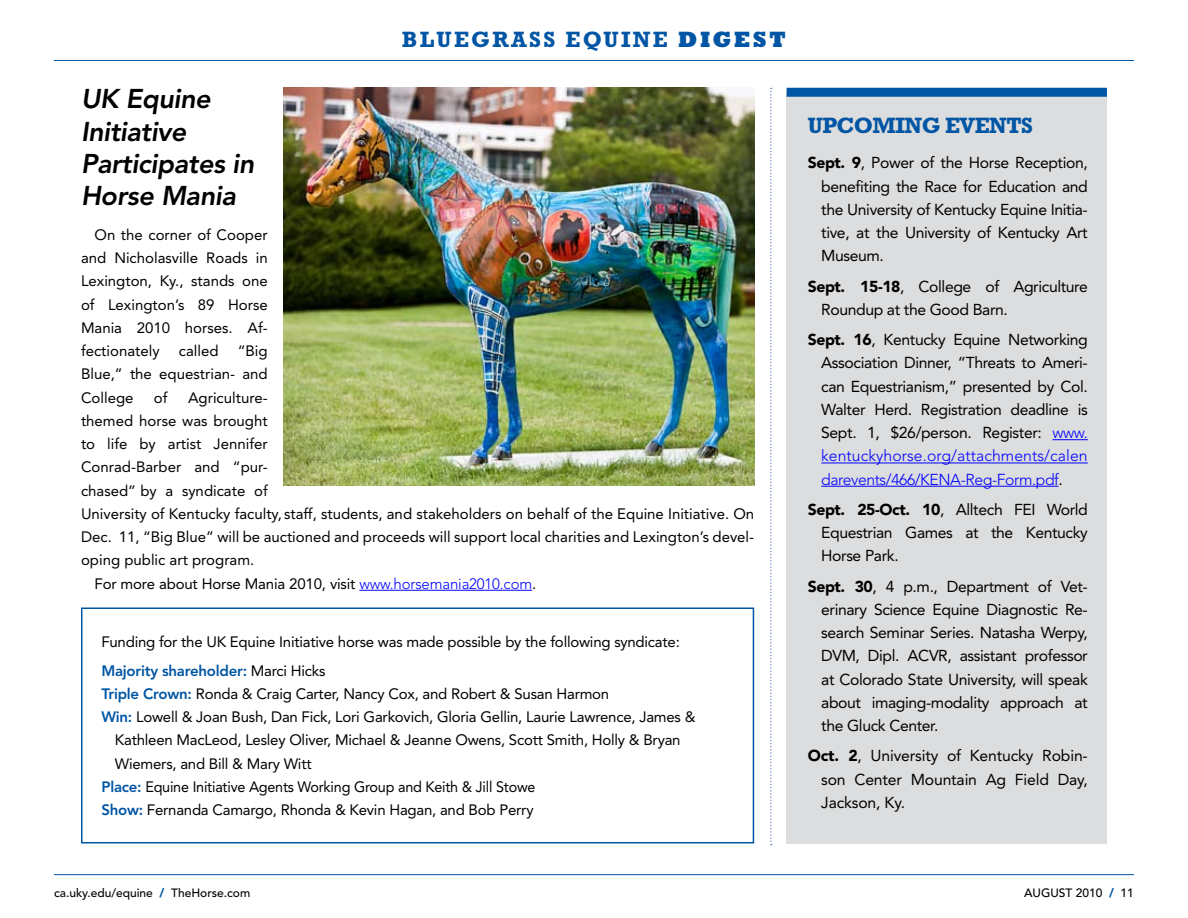
<style>
.page{position:relative;width:1188px;height:918px;background:#fff}
.page>*{position:absolute;margin:0;border:0;box-sizing:border-box;transform-origin:0 0}
.t1{font:italic 800 27px/32.4px "Avenir LT Std";letter-spacing:-.015em;color:#000}
.t2{font:700 22.5px "Rockwell Std";letter-spacing:.1em;color:#0055a4}
.t3{font:700 22.5px "Rockwell Std";letter-spacing:-.025em;color:#0055a4}
.t4{font:15.75px/23.2px "Avenir LT Std";letter-spacing:-.025em;color:#000;text-align:justify}
.t5{font:15px/23.2px "Avenir LT Std";letter-spacing:-.01em;color:#000;text-align:justify}
.t6{font:15px "Avenir LT Std";letter-spacing:-.01em;color:#000;scale:.96 1}
.t7{font:500 12px "Avenir LT Std";color:#000}
.s1{font-weight:800}
.s2{font-weight:300;color:#00f}
.s3{font-weight:800;color:#0055a4}
.s4{font-weight:900}
.s5{font-weight:900;color:#0055a4}
</style>
<div class="page">
<hr style="left:54px;top:874px;width:1080px;height:1px;background:#0055a4">
<svg style="left:770px;top:88px;width:2px;height:757px"></svg>
<hr style="left:54px;top:60px;width:1080px;height:1px;background:#0055a4">
<hr style="left:359px;top:590px;width:173px;height:1px;background:#00f">
<div style="left:81px;top:608px;width:673px;height:235px;border:2px solid #0055a4"></div>
<img style="left:284px;top:88px;width:470px;height:398px">
<div style="left:787px;top:93px;width:320px;height:751px;background:#dcddde"></div>
<hr style="left:1053px;top:439px;width:35px;height:1px;background:#00f">
<hr style="left:821px;top:463px;width:267px;height:1px;background:#00f">
<hr style="left:821px;top:486px;width:238px;height:1px;background:#00f">
<div style="left:787px;top:88px;width:320px;height:9px;background:#0055a4"></div>
<h2 class="t2" style="left:402px;top:26px;width:296px">BLUEGRASS EQUINE <span class="s1">digest</span></h2>
<h1 class="t1" style="left:81px;top:83px;width:175px">UK Equine<br>Initiative<br>Participates in<br>Horse Mania</h1>
<p class="t5" style="left:81px;top:223px;width:188px;text-indent:14px">On the corner of Cooper and Nicholasville Roads in Lexington, Ky., stands one of Lexington’s 89 Horse Mania 2010 horses. Af&shy;fectionately</p>
<p class="t5" style="left:179px;top:340px;width:41px">called</p>
<p class="t5" style="left:81px;top:340px;width:188px;text-indent:157px">“Big Blue,” the equestrian- and College</p>
<p class="t5" style="left:154px;top:386px;width:15px">of</p>
<p class="t5" style="left:188px;top:386px;width:81px">Agriculture-</p>
<p class="t5" style="left:81px;top:409px;width:188px">themed horse was brought</p>
<p class="t5" style="left:81px;top:433px;width:188px">to life by artist Jennifer</p>
<p class="t5" style="left:81px;top:456px;width:187px">Conrad-Barber and “pur-</p>
<p class="t5" style="left:81px;top:479px;width:188px">chased” by a syndicate of</p>
<p class="t5" style="left:81px;top:502px;width:675px">University of Kentucky faculty, staff, students, and stakeholders on behalf of the Equine Initiative. On</p>
<p class="t5" style="left:81px;top:526px;width:673px">Dec. 11, “Big Blue” will be auctioned and proceeds will support local charities and Lexington’s devel-</p>
<p class="t5" style="left:81px;top:549px;width:175px">oping public art program.</p>
<p class="t5" style="left:95px;top:572px;width:443px">For more about Horse Mania 2010, visit <span class="s2">www.horsemania2010.com</span>.</p>
<p class="t5" style="left:101px;top:628px;width:580px;line-height:28.7px">Funding for the UK Equine Initiative horse was made possible by the following syndicate:<br><span class="s3">Majority shareholder:</span> Marci Hicks</p>
<p class="t5" style="left:101px;top:682px;width:509px"><span class="s3">Triple Crown:</span> Ronda &amp; Craig Carter, Nancy Cox, and Robert &amp; Susan Harmon</p>
<p class="t5" style="left:101px;top:706px;width:596px"><span class="s3">Win:</span> Lowell &amp; Joan Bush, Dan Fick, Lori Garkovich, Gloria Gellin, Laurie Lawrence, James &amp;</p>
<p class="t5" style="left:115px;top:729px;width:567px">Kathleen MacLeod, Lesley Oliver, Michael &amp; Jeanne Owens, Scott Smith, Holly &amp; Bryan</p>
<p class="t5" style="left:115px;top:752px;width:198px">Wiemers, and Bill &amp; Mary Witt</p>
<p class="t6" style="left:101px;top:778px;width:454px"><span class="s3">Place:</span> Equine Initiative Agents Working Group and Keith &amp; Jill Stowe</p>
<p class="t5" style="left:101px;top:799px;width:434px"><span class="s3">Show:</span> Fernanda Camargo, Rhonda &amp; Kevin Hagan, and Bob Perry</p>
<h2 class="t3" style="left:808px;top:113px;width:227px">UPCOMING EVENTS</h2>
<p class="t4" style="left:821px;top:151px;width:268px;text-indent:-13px"><span class="s4">Sept. 9</span>, Power of the Horse Reception, benefiting the Race for Education and the University of Kentucky Equine Initia&shy;tive, at the University of Kentucky Art Museum.</p>
<p class="t4" style="left:821px;top:275px;width:268px;text-indent:-13px"><span class="s4">Sept. 15-18</span>, College of Agriculture<br>Roundup at the Good Barn.</p>
<p class="t4" style="left:821px;top:328px;width:268px;text-indent:-13px"><span class="s4">Sept. 16</span>, Kentucky Equine Networking Association Dinner, “Threats to Ameri&shy;can Equestrianism,” presented by Col.<br>Walter Herd. Registration deadline is Sept. 1, $26/person. Register: <span class="s2">www. kentuckyhorse.org/attachments/calen darevents/466/KENA-Reg-Form.pdf</span>.</p>
<p class="t4" style="left:821px;top:498px;width:268px;text-indent:-13px"><span class="s4">Sept. 25-Oct. 10</span>, Alltech FEI World Equestrian Games at the Kentucky Horse Park.</p>
<p class="t4" style="left:821px;top:575px;width:268px;text-indent:-13px"><span class="s4">Sept. 30</span>, 4 p.m., Department of Vet&shy;erinary Science Equine Diagnostic Re&shy;search Seminar Series. Natasha Werpy, DVM, Dipl. ACVR, assistant professor at Colorado State University, will speak about imaging-modality approach at the Gluck Center.</p>
<p class="t4" style="left:821px;top:744px;width:268px;text-indent:-13px"><span class="s4">Oct. 2</span>, University of Kentucky Robin&shy;son Center Mountain Ag Field Day, Jackson, Ky.</p>
<p class="t7" style="left:54px;top:886px;width:198px">ca.uky.edu/equine <span class="s5">/</span> TheHorse.com</p>
<p class="t7" style="left:1024px;top:886px;width:111px">AUGUST 2010 <span class="s5">/</span> 11</p>
</div>
